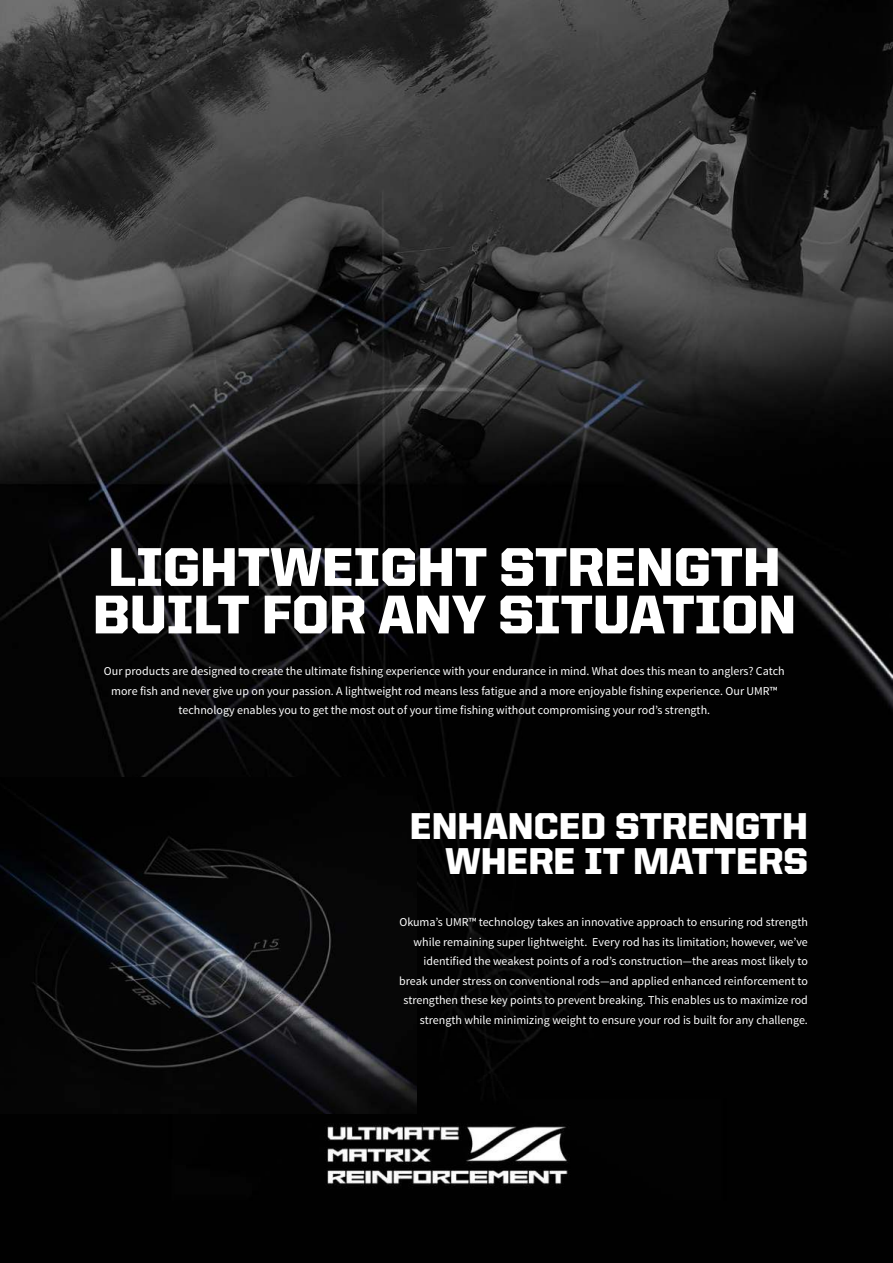
<style>
.page{position:relative;width:893px;height:1263px;background:#fff}
.page>*{position:absolute;margin:0;border:0;box-sizing:border-box;transform-origin:0 0}
.t1{font:900 54.75px/47.4px "United Sans Reg";color:#fff}
.t2{font:900 37.5px/35.4px "United Sans Reg";color:#fff;text-align:right}
.t3{font:12px/19.5px "Source Sans Pro";color:#fff;text-align:center}
</style>
<div class="page">
<img style="left:0;top:0;width:893px;height:1263px">
<img style="left:0;top:777px;width:416px;height:337px">
<h1 class="t1" style="left:93px;top:546px;width:705px">LIGHTWEIGHT STRENGTH<br>BUILT FOR ANY SITUATION</h1>
<p class="t3" style="left:104px;top:662px;width:682px">Our products are designed to create the ultimate fishing experience with your endurance in mind. What does this mean to anglers? Catch more fish and never give up on your passion. A lightweight rod means less fatigue and a more enjoyable fishing experience. Our UMR™ technology enables you to get the most out of your time fishing without compromising your rod’s strength.</p>
<h2 class="t2" style="left:410px;top:810px;width:399px">ENHANCED STRENGTH<br>WHERE IT MATTERS</h2>
<p class="t3" style="left:399px;top:913px;width:410px;text-align:right">Okuma’s UMR™ technology takes an innovative approach to ensuring rod strength while remaining super lightweight. Every rod has its limitation; however, we’ve identified the weakest points of a rod’s construction—the areas most likely to break under stress on conventional rods—and applied enhanced reinforcement to strengthen these key points to prevent breaking. This enables us to maximize rod strength while minimizing weight to ensure your rod is built for any challenge.</p>
</div>
